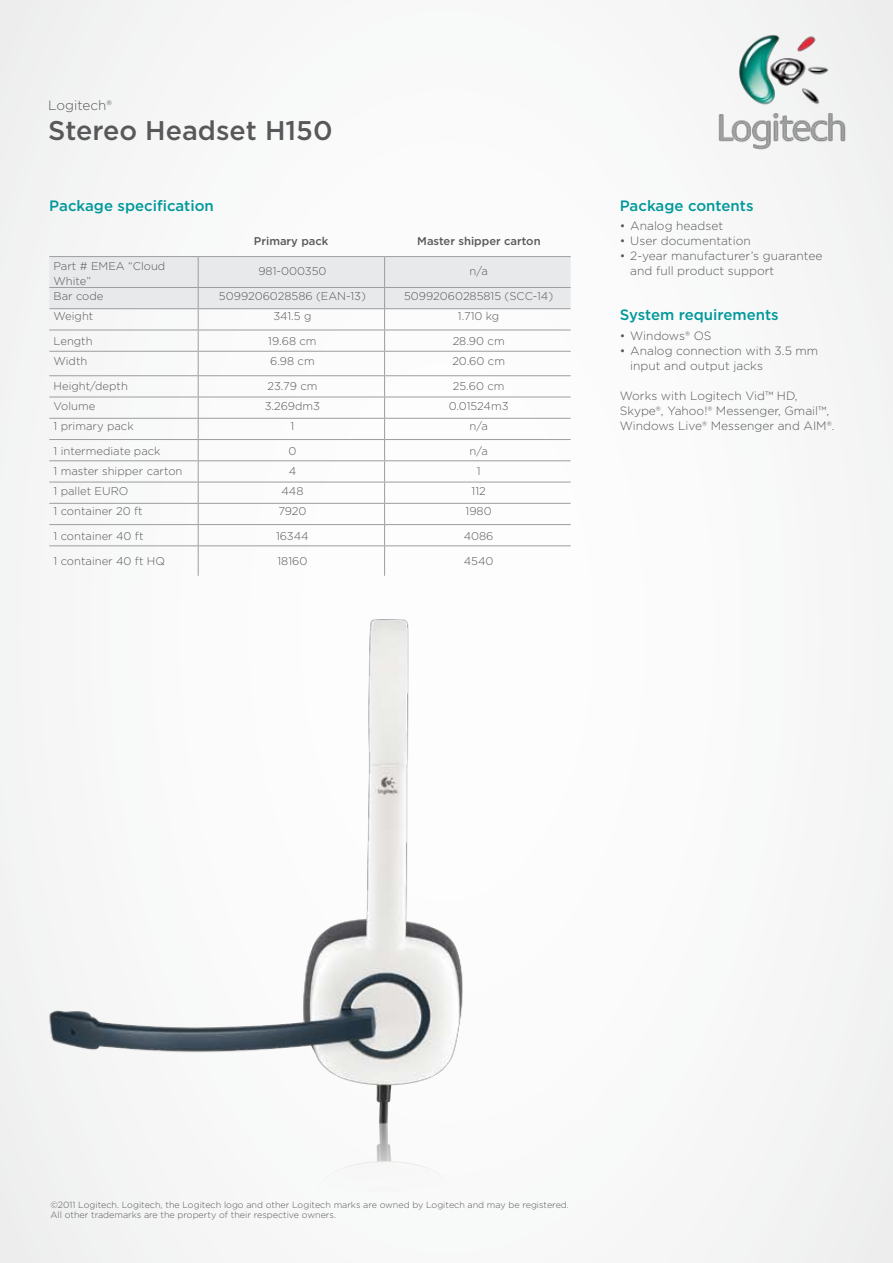
<style>
.page{position:relative;width:893px;height:1263px;background:#fff}
.page>*{position:absolute;margin:0;border:0;box-sizing:border-box;transform-origin:0 0}
.t1{font:500 27px "Gotham";color:#58585a}
.t2{font:500 15px "Gotham";color:#00989a}
.t3{font:300 13.5px "Gotham";color:#58585a}
.t4{font:300 12px/15px "Gotham";color:#58585a}
.t5{font:300 11.25px/15px "Gotham";color:#58585a}
.t6{font:500 11.25px "Gotham";color:#58585a}
.t7{font:300 9px/10.1px "Gotham";color:#58585a}
</style>
<div class="page">
<img style="left:0;top:0;width:893px;height:1263px">
<hr style="left:49px;top:256px;width:149px;height:1px;background:#9c9d9f">
<hr style="left:198px;top:256px;width:187px;height:1px;background:#9c9d9f">
<hr style="left:385px;top:256px;width:186px;height:1px;background:#9c9d9f">
<svg style="left:49px;top:257px;width:522px;height:288px"></svg>
<hr style="left:49px;top:545px;width:149px;height:1px;background:#9c9d9f">
<hr style="left:198px;top:545px;width:187px;height:1px;background:#9c9d9f">
<hr style="left:198px;top:546px;width:1px;height:30px;background:#9c9d9f">
<hr style="left:385px;top:545px;width:186px;height:1px;background:#9c9d9f">
<hr style="left:384px;top:546px;width:1px;height:30px;background:#9c9d9f">
<p class="t3" style="left:48px;top:97px;width:65px">Logitech®</p>
<h1 class="t1" style="left:48px;top:113px;width:286px">Stereo Headset H150</h1>
<h2 class="t2" style="left:49px;top:195px;width:166px">Package specification</h2>
<p class="t6" style="left:254px;top:234px;width:76px">Primary pack</p>
<p class="t6" style="left:417px;top:234px;width:125px">Master shipper carton</p>
<p class="t5" style="left:54px;top:259px;width:113px">Part # EMEA “Cloud<br>White”</p>
<p class="t5" style="left:258px;top:264px;width:70px">981-000350</p>
<p class="t5" style="left:470px;top:264px;width:20px">n/a</p>
<p class="t5" style="left:54px;top:288px;width:51px">Bar code</p>
<p class="t5" style="left:219px;top:288px;width:148px">5099206028586 (EAN-13)</p>
<p class="t5" style="left:404px;top:288px;width:151px">50992060285815 (SCC-14)</p>
<p class="t5" style="left:54px;top:308px;width:41px">Weight</p>
<p class="t5" style="left:273px;top:308px;width:40px">341.5 g</p>
<p class="t5" style="left:458px;top:308px;width:43px">1.710 kg</p>
<p class="t5" style="left:54px;top:333px;width:41px">Length</p>
<p class="t5" style="left:268px;top:333px;width:50px">19.68 cm</p>
<p class="t5" style="left:453px;top:333px;width:54px">28.90 cm</p>
<p class="t5" style="left:54px;top:353px;width:35px">Width</p>
<p class="t5" style="left:270px;top:353px;width:46px">6.98 cm</p>
<p class="t5" style="left:452px;top:353px;width:54px">20.60 cm</p>
<p class="t5" style="left:54px;top:378px;width:76px">Height/depth</p>
<p class="t5" style="left:267px;top:378px;width:52px">23.79 cm</p>
<p class="t5" style="left:453px;top:378px;width:53px">25.60 cm</p>
<p class="t5" style="left:54px;top:398px;width:43px">Volume</p>
<p class="t5" style="left:265px;top:398px;width:57px">3.269dm3</p>
<p class="t5" style="left:449px;top:398px;width:61px">0.01524m3</p>
<p class="t5" style="left:54px;top:418px;width:82px">1 primary pack</p>
<p class="t5" style="left:291px;top:418px;width:5px">1</p>
<p class="t5" style="left:470px;top:418px;width:20px">n/a</p>
<p class="t5" style="left:54px;top:443px;width:109px">1 intermediate pack</p>
<p class="t5" style="left:288px;top:443px;width:9px">0</p>
<p class="t5" style="left:470px;top:443px;width:20px">n/a</p>
<p class="t5" style="left:54px;top:463px;width:130px">1 master shipper carton</p>
<p class="t5" style="left:289px;top:463px;width:9px">4</p>
<p class="t5" style="left:477px;top:463px;width:5px">1</p>
<p class="t5" style="left:54px;top:483px;width:76px">1 pallet EURO</p>
<p class="t5" style="left:281px;top:483px;width:24px">448</p>
<p class="t5" style="left:472px;top:483px;width:16px">112</p>
<p class="t5" style="left:54px;top:503px;width:91px">1 container 20 ft</p>
<p class="t5" style="left:278px;top:503px;width:30px">7920</p>
<p class="t5" style="left:466px;top:503px;width:28px">1980</p>
<p class="t5" style="left:54px;top:528px;width:92px">1 container 40 ft</p>
<p class="t5" style="left:276px;top:528px;width:34px">16344</p>
<p class="t5" style="left:464px;top:528px;width:31px">4086</p>
<p class="t5" style="left:54px;top:553px;width:113px">1 container 40 ft HQ</p>
<p class="t5" style="left:277px;top:553px;width:31px">18160</p>
<p class="t5" style="left:464px;top:553px;width:31px">4540</p>
<h2 class="t2" style="left:620px;top:195px;width:135px">Package contents</h2>
<p class="t4" style="left:620px;top:218px;width:105px">• Analog headset</p>
<p class="t4" style="left:620px;top:233px;width:133px">• User documentation</p>
<p class="t4" style="left:630px;top:248px;width:194px;text-indent:-10px">• 2-year manufacturer’s guarantee and full product support</p>
<h2 class="t2" style="left:620px;top:305px;width:161px">System requirements</h2>
<p class="t4" style="left:620px;top:328px;width:93px">• Windows® OS</p>
<p class="t4" style="left:630px;top:343px;width:190px;text-indent:-10px">• Analog connection with 3.5 mm input and output jacks</p>
<p class="t4" style="left:620px;top:388px;width:216px">Works with Logitech Vid™ HD,<br>Skype®, Yahoo!® Messenger, Gmail™,<br>Windows Live® Messenger and AIM®.</p>
<p class="t7" style="left:50px;top:1200px;width:520px">©2011 Logitech. Logitech, the Logitech logo and other Logitech marks are owned by Logitech and may be registered.<br>All other trademarks are the property of their respective owners.</p>
</div>
